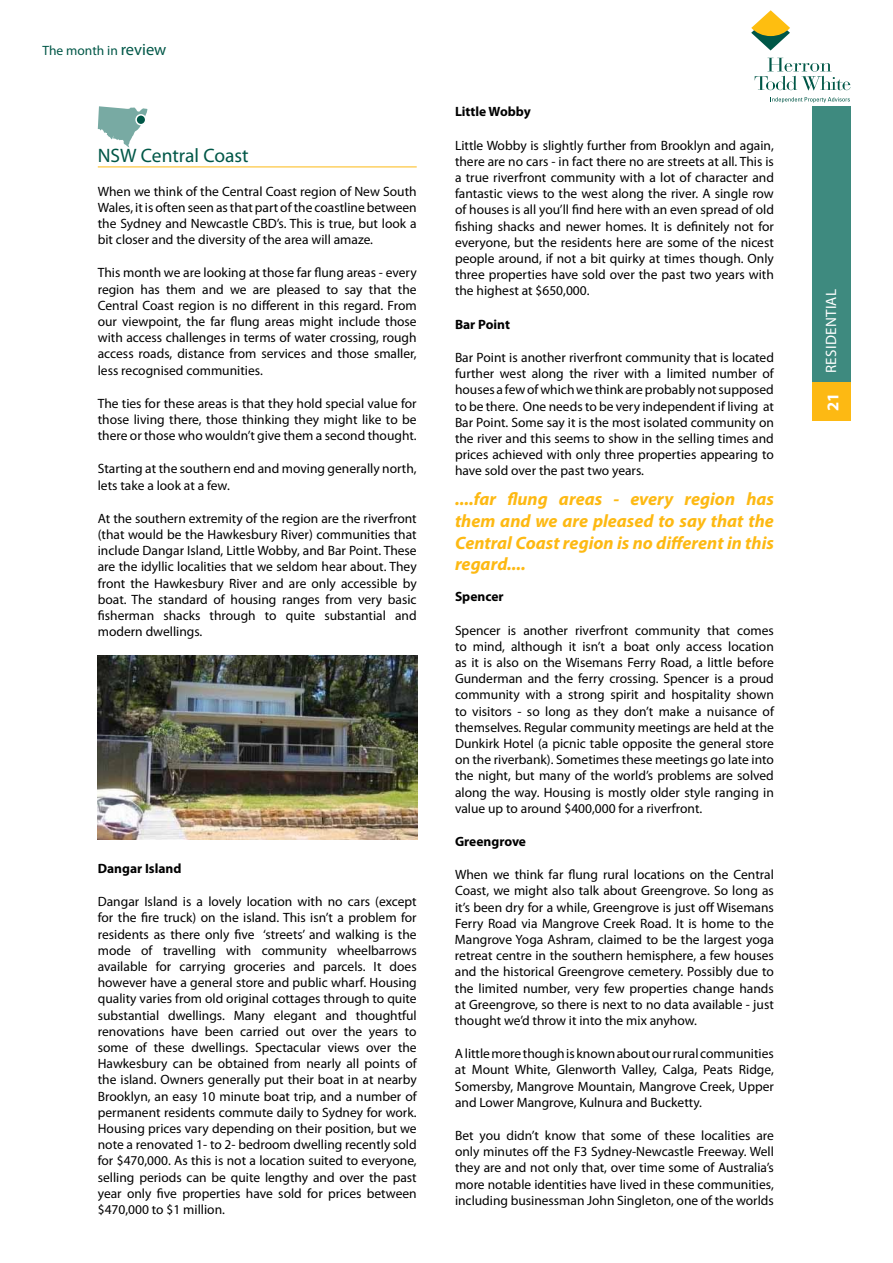
<style>
.page{position:relative;width:893px;height:1263px;background:#fff}
.page>*{position:absolute;margin:0;border:0;box-sizing:border-box;transform-origin:0 0}
.t1{font:19.5px "Myriad Pro";color:#005747}
.t2{font:italic 700 18px/21.6px "Myriad Pro";color:#fdb913;text-align:justify}
.t3{font:700 16.5px "Myriad Pro";color:#fff}
.t4{font:15px "Myriad Pro";letter-spacing:.02em;color:#fff}
.t5{font:13.5px/16.2px "Myriad Pro";color:#000;text-align:justify}
.t6{font:700 13.5px "Myriad Pro";color:#000}
.t7{font:13.5px "Myriad Pro";color:#005747}
.s1{font-size:16.5px}
</style>
<div class="page">
<div style="left:812px;top:106px;width:38px;height:315px;background:#3e8a7f"></div>
<div style="left:812px;top:383px;width:38px;height:38px;background:#fdb913"></div>
<svg style="left:751px;top:10px;width:39px;height:40px"></svg>
<svg style="left:755px;top:58px;width:95px;height:32px"></svg>
<svg style="left:772px;top:97px;width:78px;height:6px"></svg>
<hr style="left:98px;top:167px;width:319px;height:1px;background:#fdb913">
<svg style="left:98px;top:106px;width:49px;height:41px"></svg>
<div style="left:136px;top:115px;width:10px;height:10px;background:#005747;border-radius:50%"></div>
<div style="left:135px;top:114px;width:11px;height:11px;border:2px solid #fff;border-radius:50%"></div>
<img style="left:98px;top:656px;width:320px;height:184px">
<p class="t7" style="left:43px;top:42px;width:125px">The month in <span class="s1">review</span></p>
<h1 class="t1" style="left:98px;top:144px;width:152px">NSW Central Coast</h1>
<p class="t5" style="left:98px;top:183px;width:320px">When we think of the Central Coast region of New South Wales, it is often seen as that part of the coastline between the Sydney and Newcastle CBD’s. This is true, but look a bit closer and the diversity of the area will amaze.</p>
<p class="t5" style="left:98px;top:264px;width:320px">This month we are looking at those far flung areas - every region has them and we are pleased to say that the Central Coast region is no different in this regard. From our viewpoint, the far flung areas might include those with access challenges in terms of water crossing, rough access roads, distance from services and those smaller, less recognised communities.</p>
<p class="t5" style="left:98px;top:395px;width:320px">The ties for these areas is that they hold special value for those living there, those thinking they might like to be there or those who wouldn’t give them a second thought.</p>
<p class="t5" style="left:98px;top:460px;width:320px">Starting at the southern end and moving generally north, lets take a look at a few.</p>
<p class="t5" style="left:98px;top:510px;width:320px">At the southern extremity of the region are the riverfront (that would be the Hawkesbury River) communities that include Dangar Island, Little Wobby, and Bar Point. These are the idyllic localities that we seldom hear about. They front the Hawkesbury River and are only accessible by boat. The standard of housing ranges from very basic fisherman shacks through to quite substantial and modern dwellings.</p>
<p class="t6" style="left:98px;top:860px;width:85px">Dangar Island</p>
<p class="t5" style="left:98px;top:893px;width:320px">Dangar Island is a lovely location with no cars (except for the fire truck) on the island. This isn’t a problem for residents as there only five ‘streets’ and walking is the mode of travelling with community wheelbarrows available for carrying groceries and parcels. It does however have a general store and public wharf. Housing quality varies from old original cottages through to quite substantial dwellings. Many elegant and thoughtful renovations have been carried out over the years to some of these dwellings. Spectacular views over the Hawkesbury can be obtained from nearly all points of the island. Owners generally put their boat in at nearby Brooklyn, an easy 10 minute boat trip, and a number of permanent residents commute daily to Sydney for work.<br>Housing prices vary depending on their position, but we note a renovated 1- to 2- bedroom dwelling recently sold for $470,000. As this is not a location suited to everyone, selling periods can be quite lengthy and over the past year only five properties have sold for prices between $470,000 to $1 million.</p>
<p class="t6" style="left:455px;top:103px;width:77px">Little Wobby</p>
<p class="t5" style="left:455px;top:137px;width:320px">Little Wobby is slightly further from Brooklyn and again, there are no cars - in fact there no are streets at all. This is a true riverfront community with a lot of character and fantastic views to the west along the river. A single row of houses is all you’ll find here with an even spread of old fishing shacks and newer homes. It is definitely not for everyone, but the residents here are some of the nicest people around, if not a bit quirky at times though. Only three properties have sold over the past two years with the highest at $650,000.</p>
<p class="t6" style="left:455px;top:315px;width:56px">Bar Point</p>
<p class="t5" style="left:455px;top:349px;width:320px">Bar Point is another riverfront community that is located further west along the river with a limited number of houses a few of which we think are probably not supposed to be there. One needs to be very independent if living at Bar Point. Some say it is the most isolated community on the river and this seems to show in the selling times and prices achieved with only three properties appearing to have sold over the past two years.</p>
<h2 class="t2" style="left:455px;top:488px;width:320px">....far flung areas - every region has them and we are pleased to say that the Central Coast region is no different in this regard....</h2>
<p class="t6" style="left:455px;top:588px;width:50px">Spencer</p>
<p class="t5" style="left:455px;top:622px;width:320px">Spencer is another riverfront community that comes to mind, although it isn’t a boat only access location as it is also on the Wisemans Ferry Road, a little before Gunderman and the ferry crossing. Spencer is a proud community with a strong spirit and hospitality shown to visitors - so long as they don’t make a nuisance of themselves. Regular community meetings are held at the Dunkirk Hotel (a picnic table opposite the general store on the riverbank). Sometimes these meetings go late into the night, but many of the world’s problems are solved along the way. Housing is mostly older style ranging in value up to around $400,000 for a riverfront.</p>
<p class="t6" style="left:455px;top:833px;width:73px">Greengrove</p>
<p class="t5" style="left:455px;top:866px;width:320px">When we think far flung rural locations on the Central Coast, we might also talk about Greengrove. So long as it’s been dry for a while, Greengrove is just off Wisemans Ferry Road via Mangrove Creek Road. It is home to the Mangrove Yoga Ashram, claimed to be the largest yoga retreat centre in the southern hemisphere, a few houses and the historical Greengrove cemetery. Possibly due to the limited number, very few properties change hands at Greengrove, so there is next to no data available - just thought we’d throw it into the mix anyhow.</p>
<p class="t5" style="left:455px;top:1045px;width:320px">A little more though is known about our rural communities at Mount White, Glenworth Valley, Calga, Peats Ridge, Somersby, Mangrove Mountain, Mangrove Creek, Upper and Lower Mangrove, Kulnura and Bucketty.</p>
<p class="t5" style="left:455px;top:1127px;width:320px">Bet you didn’t know that some of these localities are only minutes off the F3 Sydney-Newcastle Freeway. Well they are and not only that, over time some of Australia’s more notable identities have lived in these communities, including businessman John Singleton, one of the worlds</p>
<p class="t4" style="left:822px;top:373px;width:85px;rotate:-90deg">residential</p>
<p class="t3" style="left:822px;top:411px;width:20px;rotate:-90deg">21</p>
</div>
